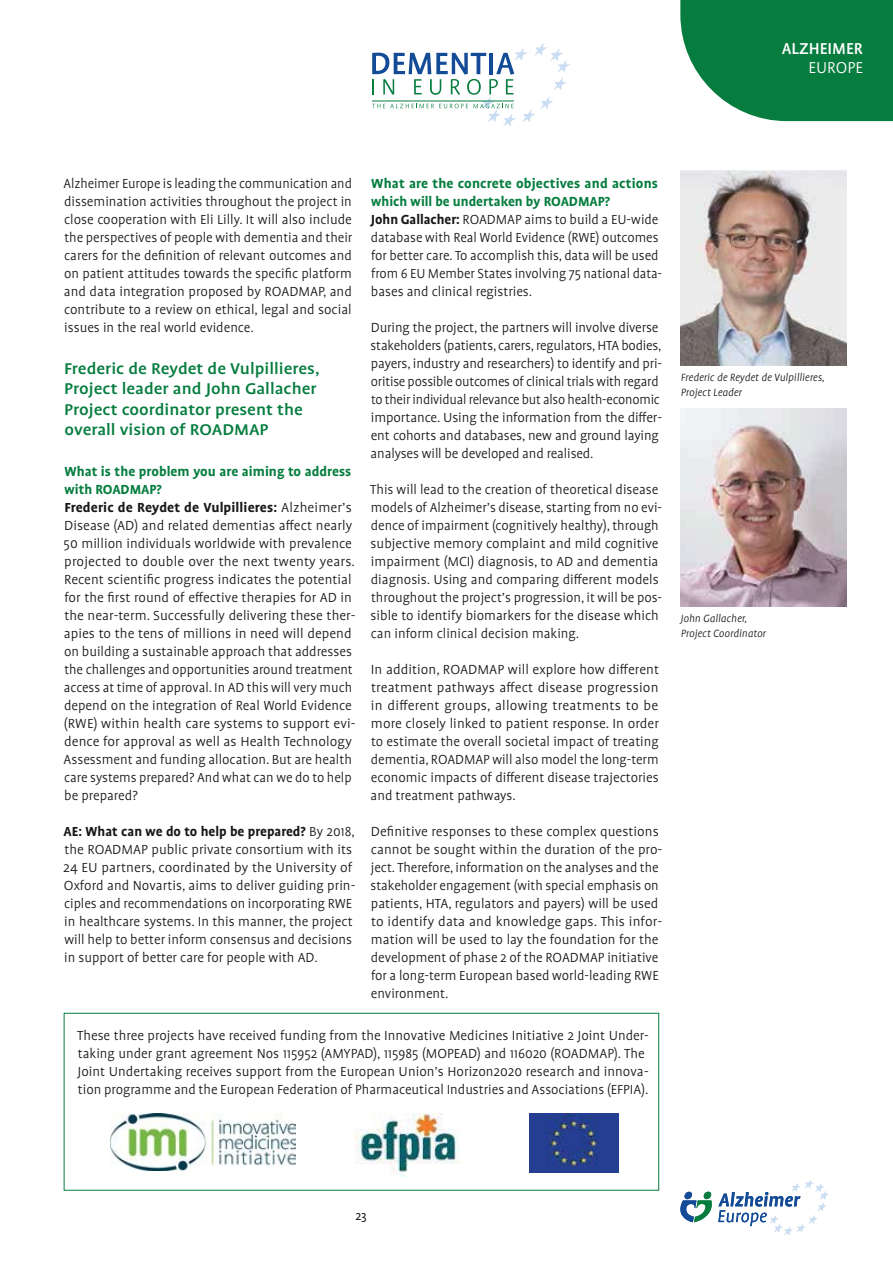
<style>
.page{position:relative;width:893px;height:1263px;background:#fff}
.page>*{position:absolute;margin:0;border:0;box-sizing:border-box;transform-origin:0 0}
.t1{font:500 18px "Profile Pro";color:#fff}
.t2{font:300 18px "Profile Pro";color:#fff}
.t3{font:500 17.85px/20.5px "Profile Pro";color:#067d3f;scale:1.1 1}
.t4{font:300 15px/18px "Profile Pro";color:#181917}
.t5{font:13.5px "Profile Pro";color:#181917}
.t6{font:italic 300 12px/15px "Profile Pro";color:#181917}
.s1{font-weight:700;color:#067d3f}
.s2{font-weight:700}
</style>
<div class="page">
<svg style="left:680px;top:0;width:213px;height:121px;background:#1f8a52"></svg>
<svg style="left:372px;top:43px;width:198px;height:83px"></svg>
<hr style="left:372px;top:101px;width:142px;height:1px;background:#067d3f">
<svg style="left:718px;top:1180px;width:111px;height:55px"></svg>
<svg style="left:680px;top:1191px;width:32px;height:31px"></svg>
<img style="left:680px;top:408px;width:166px;height:199px">
<img style="left:680px;top:170px;width:166px;height:196px">
<div style="left:64px;top:1013px;width:595px;height:178px;border:1px solid #067d3f"></div>
<img style="left:356px;top:1113px;width:104px;height:63px">
<img style="left:529px;top:1113px;width:89px;height:60px">
<img style="left:111px;top:1113px;width:184px;height:57px">
<p class="t1" style="left:782px;top:41px;width:83px">ALZHEIMER</p>
<p class="t2" style="left:808px;top:60px;width:56px">EUROPE</p>
<p class="t4" style="left:63px;top:176px;width:290px;text-align:justify">Alzheimer Europe is leading the communication and dissemination activities throughout the project in close cooperation with Eli Lilly. It will also include the perspectives of people with dementia and their carers for the definition of relevant outcomes and on patient attitudes towards the specific platform and data integration proposed by ROADMAP, and contribute to a review on ethical, legal and social issues in the real world evidence.</p>
<p class="t3" style="left:64px;top:359px;width:234px">Frederic de Reydet de Vulpillieres,<br>Project leader and John Gallacher<br>Project coordinator present the overall vision of ROADMAP</p>
<p class="t4" style="left:63px;top:464px;width:294px"><span class="s1">What is the problem you are aiming to address with ROADMAP?<br></span><span class="s2">Frederic de Reydet de Vulpillieres:</span> Alzheimer’s Disease (AD) and related dementias affect nearly 50 million individuals worldwide with prevalence projected to double over the next twenty years.<br>Recent scientific progress indicates the potential for the first round of effective therapies for AD in the near-term. Successfully delivering these ther&shy;apies to the tens of millions in need will depend on building a sustainable approach that addresses the challenges and opportunities around treatment access at time of approval. In AD this will very much depend on the integration of Real World Evidence (RWE) within health care systems to support evi&shy;dence for approval as well as Health Technology Assessment and funding allocation. But are health care systems prepared? And what can we do to help be prepared?</p>
<p class="t4" style="left:63px;top:824px;width:294px"><span class="s2">AE: What can we do to help be prepared?</span> By 2018, the ROADMAP public private consortium with its 24 EU partners, coordinated by the University of Oxford and Novartis, aims to deliver guiding prin&shy;ciples and recommendations on incorporating RWE in healthcare systems. In this manner, the project will help to better inform consensus and decisions in support of better care for people with AD.</p>
<p class="t4" style="left:371px;top:176px;width:293px"><span class="s1">What are the concrete objectives and actions which will be undertaken by ROADMAP?<br></span><span class="s2">John Gallacher:</span> ROADMAP aims to build a EU-wide database with Real World Evidence (RWE) outcomes for better care. To accomplish this, data will be used from 6 EU Member States involving 75 national data&shy;bases and clinical registries.</p>
<p class="t4" style="left:371px;top:320px;width:293px">During the project, the partners will involve diverse stakeholders (patients, carers, regulators, HTA bodies, payers, industry and researchers) to identify and pri&shy;oritise possible outcomes of clinical trials with regard to their individual relevance but also health-economic importance. Using the information from the differ&shy;ent cohorts and databases, new and ground laying analyses will be developed and realised.</p>
<p class="t4" style="left:370px;top:482px;width:293px">This will lead to the creation of theoretical disease models of Alzheimer’s disease, starting from no evi&shy;dence of impairment (cognitively healthy), through subjective memory complaint and mild cognitive impairment (MCI) diagnosis, to AD and dementia diagnosis. Using and comparing different models throughout the project’s progression, it will be pos&shy;sible to identify biomarkers for the disease which can inform clinical decision making.</p>
<p class="t4" style="left:371px;top:662px;width:290px;text-align:justify">In addition, ROADMAP will explore how different treatment pathways affect disease progression in different groups, allowing treatments to be more closely linked to patient response. In order to estimate the overall societal impact of treating dementia, ROADMAP will also model the long-term economic impacts of different disease trajectories and treatment pathways.</p>
<p class="t4" style="left:371px;top:824px;width:293px">Definitive responses to these complex questions cannot be sought within the duration of the pro&shy;ject. Therefore, information on the analyses and the stakeholder engagement (with special emphasis on patients, HTA, regulators and payers) will be used to identify data and knowledge gaps. This infor&shy;mation will be used to lay the foundation for the development of phase 2 of the ROADMAP initiative for a long-term European based world-leading RWE environment.</p>
<p class="t4" style="left:77px;top:1028px;width:573px">These three projects have received funding from the Innovative Medicines Initiative 2 Joint Under&shy;taking under grant agreement Nos 115952 (AMYPAD), 115985 (MOPEAD) and 116020 (ROADMAP). The Joint Undertaking receives support from the European Union’s Horizon2020 research and innova&shy;tion programme and the European Federation of Pharmaceutical Industries and Associations (EFPIA).</p>
<p class="t6" style="left:681px;top:369px;width:146px">Frederic de Reydet de Vulpillieres,<br>Project Leader</p>
<p class="t6" style="left:680px;top:610px;width:87px">John Gallacher,<br>Project Coordinator</p>
<p class="t5" style="left:355px;top:1211px;width:13px">23</p>
</div>
